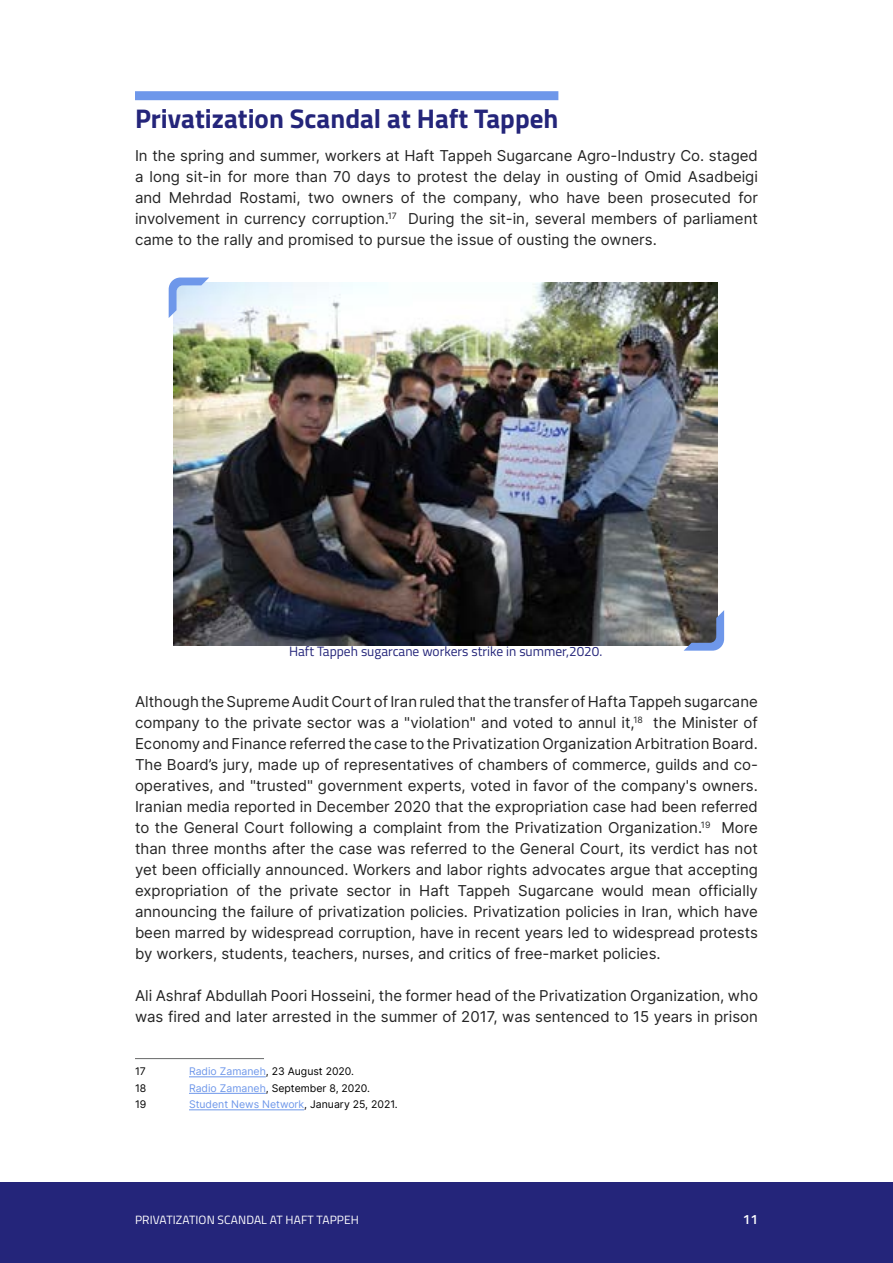
<style>
.page{position:relative;width:893px;height:1263px;background:#fff}
.page>*{position:absolute;margin:0;border:0;box-sizing:border-box;transform-origin:0 0}
.t1{font:700 27px "Titillium Web";color:#24257a}
.t2{font:15px/21px "Inter";color:#242424;text-align:justify}
.t3{font:13.5px "Titillium Web";color:#24257a}
.t4{font:600 13.5px "Titillium Web";color:#fff}
.t5{font:12px "Titillium Web";letter-spacing:.01em;color:#fff}
.t6{font:10.5px "Inter";color:#000}
.t7{font:10.5px "Inter";color:#6e97ea}
.s1{color:#6e97ea}
.s2{color:#000}
</style>
<div class="page">
<div style="left:0;top:1182px;width:893px;height:81px;background:#24257a"></div>
<div style="left:135px;top:91px;width:423px;height:9px;background:#6e97ea"></div>
<hr style="left:135px;top:1058px;width:129px;height:1px;background:#676868">
<hr style="left:189px;top:1076px;width:77px;height:1px;background:#6e97ea">
<hr style="left:189px;top:1093px;width:77px;height:1px;background:#6e97ea">
<hr style="left:189px;top:1109px;width:115px;height:1px;background:#6e97ea">
<img style="left:173px;top:282px;width:545px;height:363px">
<svg style="left:684px;top:610px;width:40px;height:41px;background:#5e677e"></svg>
<svg style="left:169px;top:278px;width:40px;height:40px;background:#bcd3f5"></svg>
<h1 class="t1" style="left:135px;top:98px;width:425px">Privatization Scandal at Haft Tappeh</h1>
<p class="t2" style="left:135px;top:145px;width:624px">In the spring and summer, workers at Haft Tappeh Sugarcane Agro-Industry Co. staged a long sit-in for more than 70 days to protest the delay in ousting of Omid Asadbeigi and Mehrdad Rostami, two owners of the company, who have been prosecuted for involvement in currency corruption.<sup>17</sup> During the sit-in, several members of parliament came to the rally and promised to pursue the issue of ousting the owners.</p>
<p class="t3" style="left:289px;top:641px;width:315px">Haft Tappeh sugarcane workers strike in summer,2020.</p>
<p class="t2" style="left:135px;top:691px;width:624px">Although the Supreme Audit Court of Iran ruled that the transfer of Hafta Tappeh sugarcane company to the private sector was a "violation" and voted to annul it,<sup>18</sup> the Minister of Economy and Finance referred the case to the Privatization Organization Arbitration Board.<br>The Board’s jury, made up of representatives of chambers of commerce, guilds and co&shy;operatives, and "trusted" government experts, voted in favor of the company's owners.<br>Iranian media reported in December 2020 that the expropriation case had been referred to the General Court following a complaint from the Privatization Organization.<sup>19</sup> More than three months after the case was referred to the General Court, its verdict has not yet been officially announced. Workers and labor rights advocates argue that accepting expropriation of the private sector in Haft Tappeh Sugarcane would mean officially announcing the failure of privatization policies. Privatization policies in Iran, which have been marred by widespread corruption, have in recent years led to widespread protests by workers, students, teachers, nurses, and critics of free-market policies.</p>
<p class="t2" style="left:135px;top:985px;width:624px">Ali Ashraf Abdullah Poori Hosseini, the former head of the Privatization Organization, who was fired and later arrested in the summer of 2017, was sentenced to 15 years in prison</p>
<p class="t6" style="left:135px;top:1064px;width:12px">17</p>
<p class="t6" style="left:189px;top:1064px;width:167px"><span class="s1">Radio Zamaneh</span>, 23 August 2020.</p>
<p class="t6" style="left:135px;top:1080px;width:13px">18</p>
<p class="t6" style="left:189px;top:1080px;width:183px"><span class="s1">Radio Zamaneh</span>, September 8, 2020.</p>
<p class="t6" style="left:135px;top:1097px;width:13px">19</p>
<p class="t7" style="left:189px;top:1097px;width:210px">Student News Network<span class="s2">, January 25, 2021.</span></p>
<p class="t5" style="left:135px;top:1211px;width:32px">Privatization</p>
<p class="t5" style="left:218px;top:1211px;width:15px">Scandal</p>
<p class="t5" style="left:270px;top:1211px;width:32px">at Haft</p>
<p class="t5" style="left:317px;top:1211px;width:14px">Tappeh</p>
<p class="t4" style="left:743px;top:1209px;width:17px">11</p>
</div>
